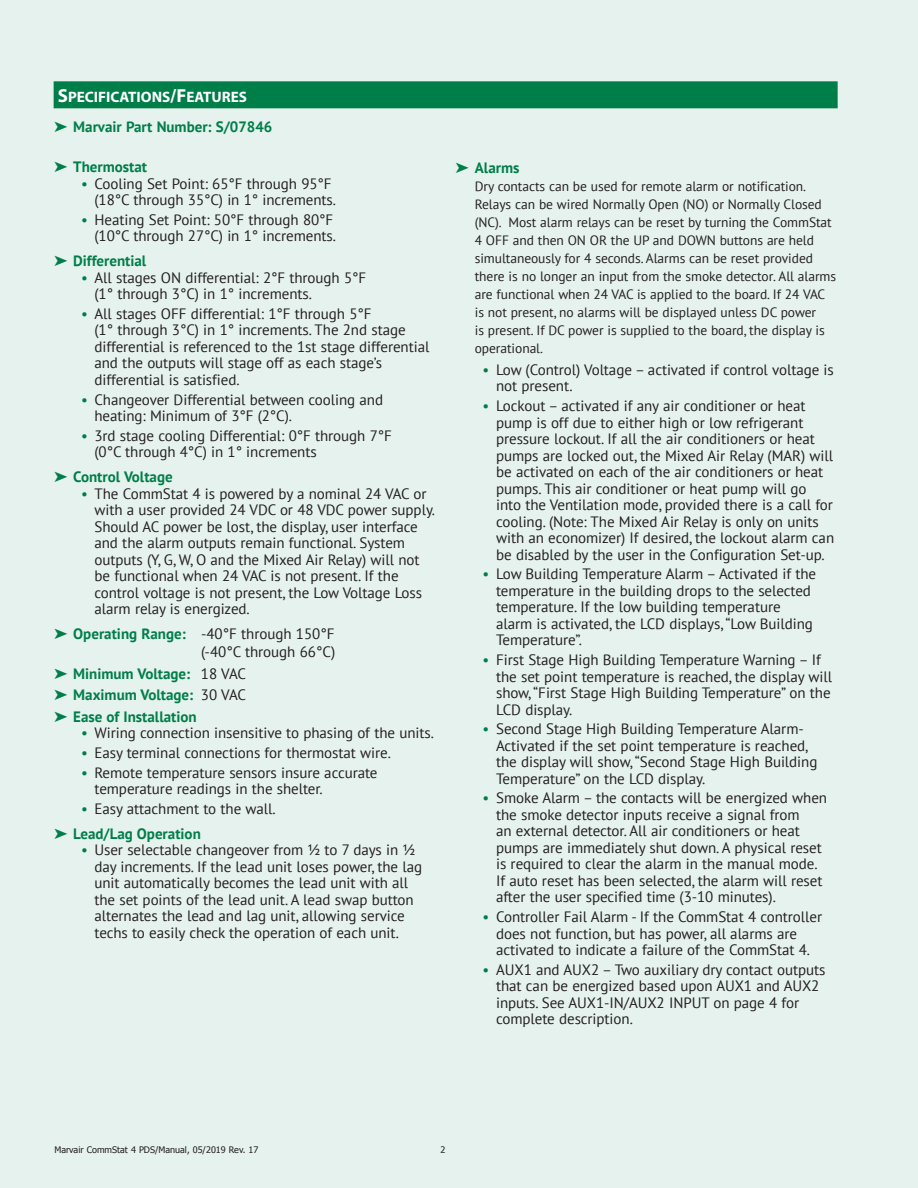
<style>
.page{position:relative;width:918px;height:1188px;background:#e6f2ed}
.page>*{position:absolute;margin:0;border:0;box-sizing:border-box;transform-origin:0 0}
.subhead{font:15.15px "Myriad Pro Bold SC800";color:#fff}
.t1{font:15px/16.5px "PT Sans";letter-spacing:-.005em;color:#231f20}
.t2{font:700 15px "PT Sans";color:#007e4a}
.body_copy{font:13.5px/18px "PT Sans";letter-spacing:-.005em;color:#231f20}
.t3{font:9px "Tahoma";color:#231f20}
.s1{font-size:18.9px}
.s2{color:#007e4a}
.s3{font-weight:700;color:#007e4a}
.s4{font-weight:400;color:#231f20}
</style>
<div class="page">
<div style="left:54px;top:81px;width:784px;height:27px;background:#007e4a"></div>
<p class="subhead" style="left:58px;top:87px;width:191px"><span class="s1">S</span>PECIFICATIONS<span class="s1">/F</span>EATURES</p>
<p class="t2" style="left:54px;top:117px;width:220px">➤ Marvair Part Number: S/07846</p>
<p class="t2" style="left:54px;top:157px;width:95px">➤ Thermostat</p>
<p class="t1" style="left:94px;top:175px;width:243px;text-indent:-14px"><span class="s2">•</span> Cooling Set Point: 65°F through 95°F (18°C through 35°C) in 1° increments.</p>
<p class="t1" style="left:81px;top:211px;width:257px;text-align:right"><span class="s2">•</span> Heating Set Point: 50°F through 80°F (10°C through 27°C) in 1° increments.</p>
<p class="t2" style="left:54px;top:251px;width:94px">➤ Differential</p>
<p class="t1" style="left:94px;top:269px;width:273px;text-indent:-14px"><span class="s2">•</span> All stages ON differential: 2°F through 5°F (1° through 3°C) in 1° increments.</p>
<p class="t1" style="left:94px;top:305px;width:336px;text-indent:-14px"><span class="s2">•</span> All stages OFF differential: 1°F through 5°F<br>(1° through 3°C) in 1° increments. The 2nd stage differential is referenced to the 1st stage differential and the outputs will stage off as each stage’s differential is satisfied.</p>
<p class="t1" style="left:94px;top:391px;width:290px;text-indent:-14px"><span class="s2">•</span> Changeover Differential between cooling and heating: Minimum of 3°F (2°C).</p>
<p class="t1" style="left:94px;top:427px;width:299px;text-indent:-14px"><span class="s2">•</span> 3rd stage cooling Differential: 0°F through 7°F (0°C through 4°C) in 1° increments</p>
<p class="t2" style="left:54px;top:467px;width:120px">➤ Control Voltage</p>
<p class="t1" style="left:94px;top:485px;width:342px;text-indent:-14px"><span class="s2">•</span> The CommStat 4 is powered by a nominal 24 VAC or with a user provided 24 VDC or 48 VDC power supply.<br>Should AC power be lost, the display, user interface and the alarm outputs remain functional. System outputs (Y, G, W, O and the Mixed Air Relay) will not be functional when 24 VAC is not present. If the control voltage is not present, the Low Voltage Loss alarm relay is energized.</p>
<p class="t1" style="left:54px;top:625px;width:282px"><span class="s2">➤</span> <span class="s3">Operating Range:</span> -40°F through 150°F</p>
<p class="t1" style="left:201px;top:643px;width:136px">(-40°C through 66°C)</p>
<p class="t2" style="left:54px;top:663px;width:194px">➤ Minimum Voltage: <span class="s4">18 VAC</span></p>
<p class="t2" style="left:54px;top:685px;width:194px">➤ Maximum Voltage: <span class="s4">30 VAC</span></p>
<p class="t2" style="left:54px;top:707px;width:144px">➤ Ease of Installation</p>
<p class="t1" style="left:81px;top:724px;width:354px"><span class="s2">•</span> Wiring connection insensitive to phasing of the units.</p>
<p class="t1" style="left:81px;top:744px;width:311px"><span class="s2">•</span> Easy terminal connections for thermostat wire.</p>
<p class="t1" style="left:94px;top:764px;width:285px;text-indent:-14px"><span class="s2">•</span> Remote temperature sensors insure accurate temperature readings in the shelter.</p>
<p class="t1" style="left:81px;top:800px;width:196px"><span class="s2">•</span> Easy attachment to the wall.</p>
<p class="t2" style="left:54px;top:824px;width:148px">➤ Lead/Lag Operation</p>
<p class="t1" style="left:94px;top:842px;width:329px;text-indent:-14px"><span class="s2">•</span> User selectable changeover from ½ to 7 days in ½ day increments. If the lead unit loses power, the lag unit automatically becomes the lead unit with all the set points of the lead unit. A lead swap button alternates the lead and lag unit, allowing service techs to easily check the operation of each unit.</p>
<p class="t2" style="left:456px;top:158px;width:65px">➤ Alarms</p>
<p class="body_copy" style="left:475px;top:177px;width:363px">Dry contacts can be used for remote alarm or notification.<br>Relays can be wired Normally Open (NO) or Normally Closed (NC). Most alarm relays can be reset by turning the CommStat 4 OFF and then ON OR the UP and DOWN buttons are held simultaneously for 4 seconds. Alarms can be reset provided there is no longer an input from the smoke detector. All alarms are functional when 24 VAC is applied to the board. If 24 VAC is not present, no alarms will be displayed unless DC power<br>is present. If DC power is supplied to the board, the display is operational.</p>
<p class="t1" style="left:496px;top:361px;width:339px;text-indent:-14px"><span class="s2">•</span> Low (Control) Voltage – activated if control voltage is not present.</p>
<p class="t1" style="left:496px;top:397px;width:340px;text-indent:-14px"><span class="s2">•</span> Lockout – activated if any air conditioner or heat pump is off due to either high or low refrigerant pressure lockout. If all the air conditioners or heat pumps are locked out, the Mixed Air Relay (MAR) will be activated on each of the air conditioners or heat pumps. This air conditioner or heat pump will go into the Ventilation mode, provided there is a call for cooling. (Note: The Mixed Air Relay is only on units with an economizer) If desired, the lockout alarm can be disabled by the user in the Configuration Set-up.</p>
<p class="t1" style="left:496px;top:565px;width:322px;text-indent:-14px"><span class="s2">•</span> Low Building Temperature Alarm – Activated if the temperature in the building drops to the selected temperature. If the low building temperature alarm is activated, the LCD displays, “Low Building Temperature”.</p>
<p class="t1" style="left:496px;top:651px;width:338px;text-indent:-14px"><span class="s2">•</span> First Stage High Building Temperature Warning – If the set point temperature is reached, the display will show, “First Stage High Building Temperature” on the LCD display.</p>
<p class="t1" style="left:496px;top:720px;width:323px;text-indent:-14px"><span class="s2">•</span> Second Stage High Building Temperature Alarm-Activated if the set point temperature is reached, the display will show, “Second Stage High Building Temperature” on the LCD display.</p>
<p class="t1" style="left:496px;top:790px;width:332px;text-indent:-14px"><span class="s2">•</span> Smoke Alarm – the contacts will be energized when the smoke detector inputs receive a signal from<br>an external detector. All air conditioners or heat pumps are immediately shut down. A physical reset is required to clear the alarm in the manual mode.<br>If auto reset has been selected, the alarm will reset after the user specified time (3-10 minutes).</p>
<p class="t1" style="left:496px;top:908px;width:328px;text-indent:-14px"><span class="s2">•</span> Controller Fail Alarm - If the CommStat 4 controller does not function, but has power, all alarms are activated to indicate a failure of the CommStat 4.</p>
<p class="t1" style="left:496px;top:961px;width:331px;text-indent:-14px"><span class="s2">•</span> AUX1 and AUX2 – Two auxiliary dry contact outputs that can be energized based upon AUX1 and AUX2 inputs. See AUX1-IN/AUX2 INPUT on page 4 for complete description.</p>
<p class="t3" style="left:54px;top:1144px;width:205px">Marvair CommStat 4 PDS/Manual, 05/2019 Rev. 17</p>
<p class="t3" style="left:440px;top:1144px;width:6px">2</p>
<p class="t3" style="left:56px;top:1144px;width:205px">Marvair CommStat 4 PDS/Manual, 12/2021 Rev. 23</p>
<p class="t3" style="left:442px;top:1144px;width:6px">2</p>
</div>
